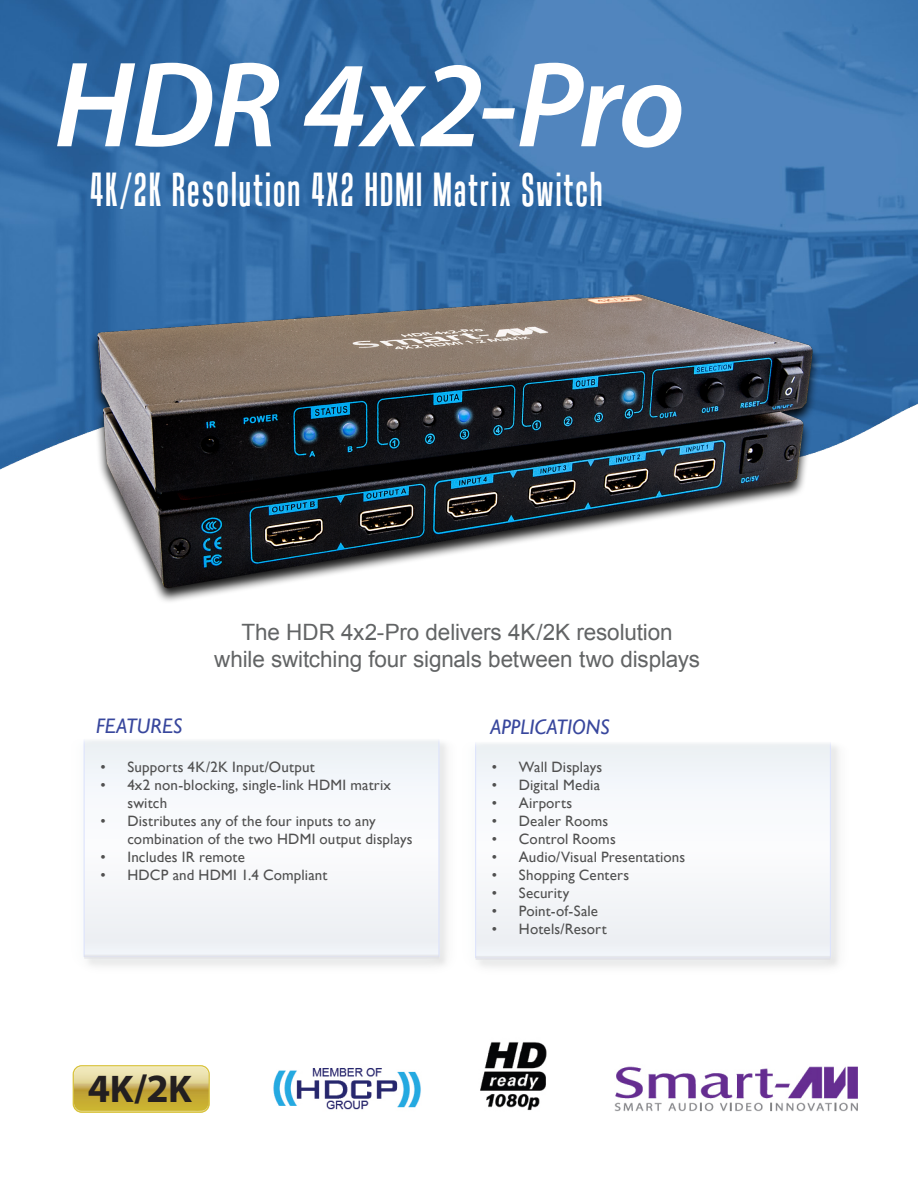
<style>
.page{position:relative;width:918px;height:1188px;background:#fff}
.page>*{position:absolute;margin:0;border:0;box-sizing:border-box;transform-origin:0 0}
.t1{font:italic 600 123px "Myriad Pro";letter-spacing:-.02em;color:#fff}
.t2{font:46.5px "Tandelle";letter-spacing:.05em;color:#fff}
.t3{font:700 40.2px "Myriad Pro";color:#231f20}
.t4{font:22.5px "Arial";letter-spacing:-.005em;color:#626465}
.t5{font:italic 21px "Gill Sans";color:#38479d}
.t6{font:15px/18px "Gill Sans";letter-spacing:.01em;color:#505050}
.s1{font-size:38.7px}
</style>
<div class="page">
<div style="left:84px;top:739px;width:355px;height:220px;background:#f4f6f9"></div>
<img style="left:273px;top:1042px;width:585px;height:70px">
<img style="left:475px;top:743px;width:364px;height:224px">
<div style="left:476px;top:743px;width:354px;height:217px;background:#f4f6f9"></div>
<div style="left:73px;top:1065px;width:137px;height:48px;border:1px solid #d9c33a;border-radius:8px"></div>
<svg style="left:73px;top:1066px;width:136px;height:46px;background:#d4c068"></svg>
<img style="left:0;top:0;width:918px;height:470px">
<img style="left:39px;top:226px;width:818px;height:376px">
<p class="t1" style="left:54px;top:27px;width:633px">HDR 4x2-Pro</p>
<p class="t2" style="left:90px;top:163px;width:514px">4K/2K Resolution 4X2 HDMI Matrix Switch</p>
<p class="t4" style="left:241px;top:617px;width:433px">The HDR 4x2-Pro delivers 4K/2K resolution</p>
<p class="t4" style="left:214px;top:644px;width:487px">while switching four signals between two displays</p>
<p class="t5" style="left:96px;top:714px;width:88px">FEATURES</p>
<p class="t6" style="left:100px;top:758px;width:216px">• Supports 4K/2K Input/Output</p>
<p class="t6" style="left:127px;top:776px;width:265px;text-indent:-27px">• 4x2 non-blocking, single-link HDMI matrix switch</p>
<p class="t6" style="left:127px;top:812px;width:287px;text-indent:-27px">• Distributes any of the four inputs to any combination of the two HDMI output displays</p>
<p class="t6" style="left:100px;top:848px;width:146px">• Includes IR remote</p>
<p class="t6" style="left:100px;top:866px;width:229px">• HDCP and HDMI 1.4 Compliant</p>
<p class="t3" style="left:88px;top:1062px;width:106px">4<span class="s1">K</span>/2<span class="s1">K</span></p>
<p class="t5" style="left:490px;top:715px;width:121px">APPLICATIONS</p>
<p class="t6" style="left:492px;top:758px;width:112px">• Wall Displays</p>
<p class="t6" style="left:492px;top:776px;width:110px">• Digital Media</p>
<p class="t6" style="left:492px;top:794px;width:82px">• Airports</p>
<p class="t6" style="left:492px;top:812px;width:118px">• Dealer Rooms</p>
<p class="t6" style="left:492px;top:830px;width:125px">• Control Rooms</p>
<p class="t6" style="left:492px;top:848px;width:195px">• Audio/Visual Presentations</p>
<p class="t6" style="left:492px;top:866px;width:139px">• Shopping Centers</p>
<p class="t6" style="left:492px;top:884px;width:79px">• Security</p>
<p class="t6" style="left:492px;top:902px;width:108px">• Point-of-Sale</p>
<p class="t6" style="left:492px;top:920px;width:116px">• Hotels/Resort</p>
</div>
